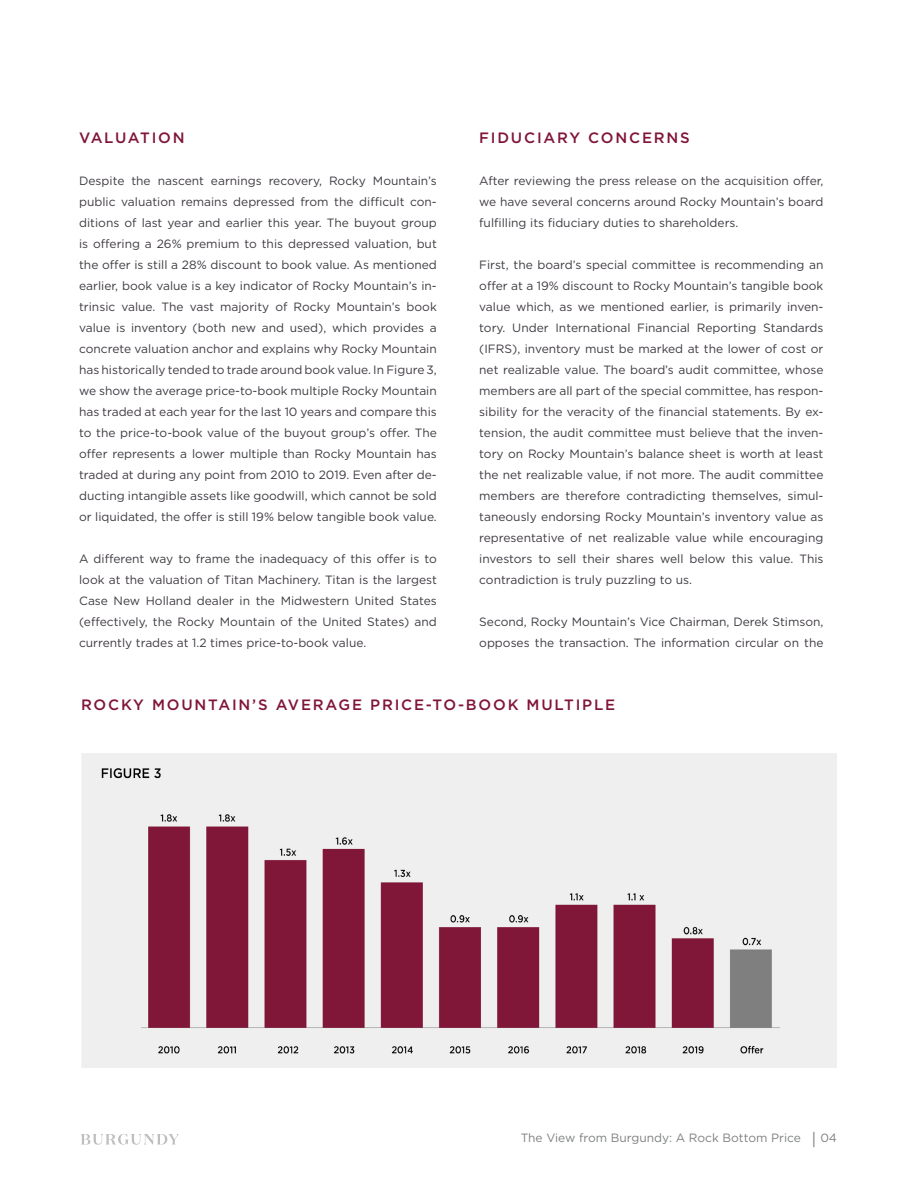
<style>
.page{position:relative;width:918px;height:1188px;background:#fff}
.page>*{position:absolute;margin:0;border:0;box-sizing:border-box;transform-origin:0 0}
.SubHead-ParagraphMid{font:500 15px "Gotham";letter-spacing:.12em;color:#801539}
.BodyCopy{font:12px/21px "Gotham";color:#3f3a42;text-align:justify}
.t1{font:12px "Gotham";color:#7f8080}
.s1{font-size:16.5px}
</style>
<div class="page">
<img style="left:81px;top:753px;width:756px;height:314px">
<svg style="left:81px;top:1134px;width:98px;height:11px"></svg>
<p class="SubHead-ParagraphMid" style="left:79px;top:127px;width:107px">VALUATION</p>
<p class="BodyCopy" style="left:79px;top:169px;width:359px">Despite the nascent earnings recovery, Rocky Mountain’s public valuation remains depressed from the difficult con&shy;ditions of last year and earlier this year. The buyout group is offering a 26% premium to this depressed valuation, but the offer is still a 28% discount to book value. As mentioned earlier, book value is a key indicator of Rocky Mountain’s in&shy;trinsic value. The vast majority of Rocky Mountain’s book value is inventory (both new and used), which provides a concrete valuation anchor and explains why Rocky Mountain has historically tended to trade around book value. In Figure 3, we show the average price-to-book multiple Rocky Mountain has traded at each year for the last 10 years and compare this to the price-to-book value of the buyout group’s offer. The offer represents a lower multiple than Rocky Mountain has traded at during any point from 2010 to 2019. Even after de&shy;ducting intangible assets like goodwill, which cannot be sold or liquidated, the offer is still 19% below tangible book value.</p>
<p class="BodyCopy" style="left:79px;top:547px;width:359px">A different way to frame the inadequacy of this offer is to look at the valuation of Titan Machinery. Titan is the largest Case New Holland dealer in the Midwestern United States (effectively, the Rocky Mountain of the United States) and currently trades at 1.2 times price-to-book value.</p>
<p class="SubHead-ParagraphMid" style="left:479px;top:127px;width:212px">FIDUCIARY CONCERNS</p>
<p class="BodyCopy" style="left:479px;top:169px;width:346px">After reviewing the press release on the acquisition offer, we have several concerns around Rocky Mountain’s board fulfilling its fiduciary duties to shareholders.</p>
<p class="BodyCopy" style="left:479px;top:253px;width:346px">First, the board’s special committee is recommending an offer at a 19% discount to Rocky Mountain’s tangible book value which, as we mentioned earlier, is primarily inven&shy;tory. Under International Financial Reporting Standards (IFRS), inventory must be marked at the lower of cost or net realizable value. The board’s audit committee, whose members are all part of the special committee, has respon&shy;sibility for the veracity of the financial statements. By ex&shy;tension, the audit committee must believe that the inven&shy;tory on Rocky Mountain’s balance sheet is worth at least the net realizable value, if not more. The audit committee members are therefore contradicting themselves, simul&shy;taneously endorsing Rocky Mountain’s inventory value as representative of net realizable value while encouraging investors to sell their shares well below this value. This contradiction is truly puzzling to us.</p>
<p class="BodyCopy" style="left:479px;top:610px;width:346px">Second, Rocky Mountain’s Vice Chairman, Derek Stimson, opposes the transaction. The information circular on the</p>
<p class="SubHead-ParagraphMid" style="left:81px;top:694px;width:536px">ROCKY MOUNTAIN’S AVERAGE PRICE-TO-BOOK MULTIPLE</p>
<p class="t1" style="left:521px;top:1131px;width:318px">The View from Burgundy: A Rock Bottom Price <span class="s1">|</span> 04</p>
</div>
